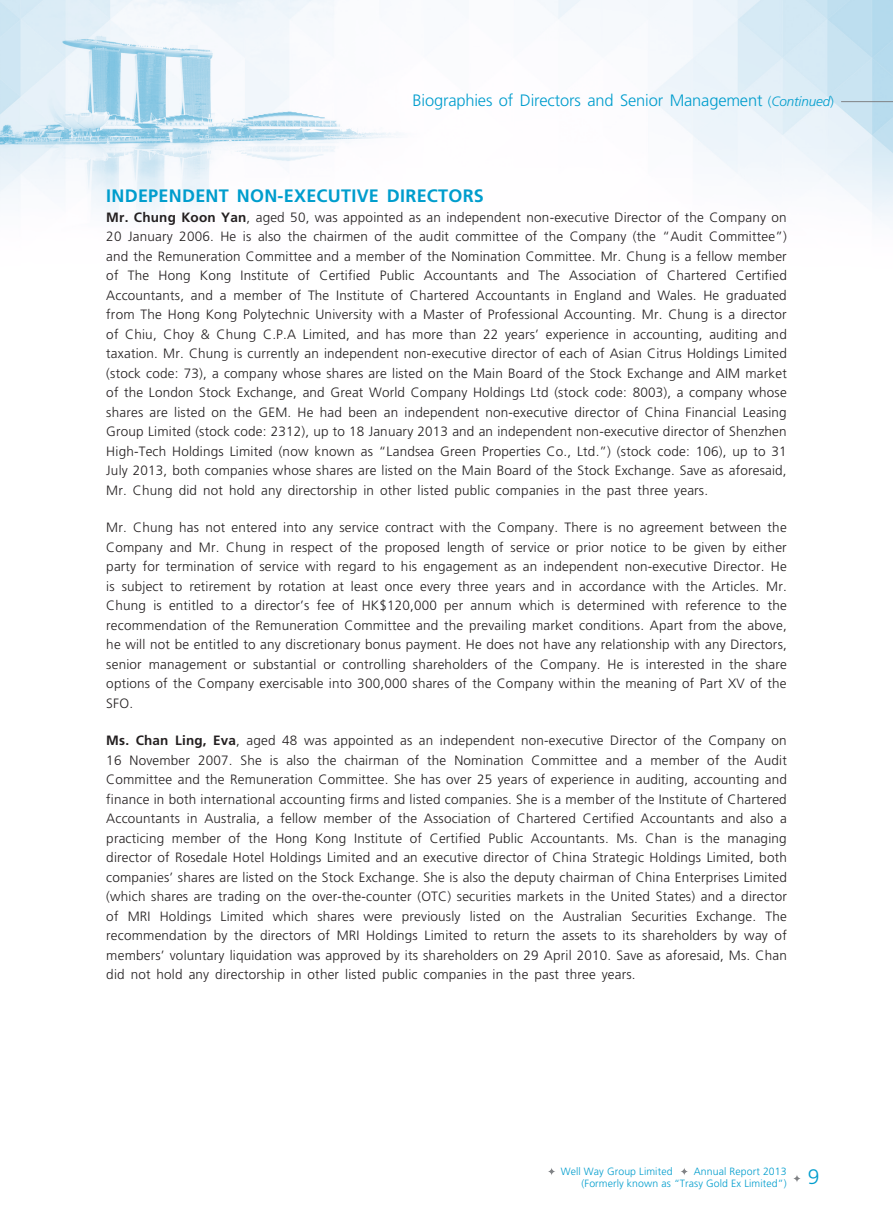
<style>
.page{position:relative;width:893px;height:1212px;background:#fff}
.page>*{position:absolute;margin:0;border:0;box-sizing:border-box;transform-origin:0 0}
.t1{font:300 21px "Frutiger LT Std";color:#009dcd}
._03_H1{font:700 18px "Frutiger LT Std";letter-spacing:.015em;color:#009dcd}
.t2{font:300 16.5px "Frutiger LT Std";letter-spacing:-.01em;color:#009dcd}
._01_Body_Text{font:300 13.5px/19.5px "Frutiger LT Std";letter-spacing:.015em;color:#231f20;text-align:justify}
.t3{font:300 10.5px/12px "Frutiger LT Std";letter-spacing:.01em;color:#009dcd;text-align:right}
.s1{font-size:13.5px}
.s2{font-style:italic;font-size:13.5px}
.s3{font-weight:700}
</style>
<div class="page">
<img style="left:0;top:0;width:893px;height:221px">
<hr style="left:841px;top:101px;width:52px;height:1px;background:#808285">
<svg style="left:793px;top:1174px;width:8px;height:9px"></svg>
<svg style="left:547px;top:1167px;width:9px;height:8px"></svg>
<svg style="left:680px;top:1167px;width:8px;height:8px"></svg>
<p class="t2" style="left:413px;top:91px;width:423px">Biographies of Directors and Senior Management <span class="s1">(</span><span class="s2">Continued</span><span class="s1">)</span></p>
<p class="_03_H1" style="left:106px;top:185px;width:379px">INDEPENDENT NON-EXECUTIVE DIRECTORS</p>
<p class="_01_Body_Text" style="left:106px;top:207px;width:682px"><span class="s3">Mr. Chung Koon Yan</span>, aged 50, was appointed as an independent non-executive Director of the Company on 20 January 2006. He is also the chairmen of the audit committee of the Company (the “Audit Committee”) and the Remuneration Committee and a member of the Nomination Committee. Mr. Chung is a fellow member of The Hong Kong Institute of Certified Public Accountants and The Association of Chartered Certified Accountants, and a member of The Institute of Chartered Accountants in England and Wales. He graduated from The Hong Kong Polytechnic University with a Master of Professional Accounting. Mr. Chung is a director of Chiu, Choy &amp; Chung C.P.A Limited, and has more than 22 years’ experience in accounting, auditing and taxation. Mr. Chung is currently an independent non-executive director of each of Asian Citrus Holdings Limited (stock code: 73), a company whose shares are listed on the Main Board of the Stock Exchange and AIM market of the London Stock Exchange, and Great World Company Holdings Ltd (stock code: 8003), a company whose shares are listed on the GEM. He had been an independent non-executive director of China Financial Leasing Group Limited (stock code: 2312), up to 18 January 2013 and an independent non-executive director of Shenzhen High-Tech Holdings Limited (now known as “Landsea Green Properties Co., Ltd.”) (stock code: 106), up to 31<br>July 2013, both companies whose shares are listed on the Main Board of the Stock Exchange. Save as aforesaid, Mr. Chung did not hold any directorship in other listed public companies in the past three years.</p>
<p class="_01_Body_Text" style="left:106px;top:518px;width:682px">Mr. Chung has not entered into any service contract with the Company. There is no agreement between the Company and Mr. Chung in respect of the proposed length of service or prior notice to be given by either party for termination of service with regard to his engagement as an independent non-executive Director. He is subject to retirement by rotation at least once every three years and in accordance with the Articles. Mr.<br>Chung is entitled to a director’s fee of HK$120,000 per annum which is determined with reference to the recommendation of the Remuneration Committee and the prevailing market conditions. Apart from the above, he will not be entitled to any discretionary bonus payment. He does not have any relationship with any Directors, senior management or substantial or controlling shareholders of the Company. He is interested in the share options of the Company exercisable into 300,000 shares of the Company within the meaning of Part XV of the SFO.</p>
<p class="_01_Body_Text" style="left:106px;top:731px;width:682px"><span class="s3">Ms. Chan Ling, Eva</span>, aged 48 was appointed as an independent non-executive Director of the Company on 16 November 2007. She is also the chairman of the Nomination Committee and a member of the Audit Committee and the Remuneration Committee. She has over 25 years of experience in auditing, accounting and finance in both international accounting firms and listed companies. She is a member of the Institute of Chartered Accountants in Australia, a fellow member of the Association of Chartered Certified Accountants and also a practicing member of the Hong Kong Institute of Certified Public Accountants. Ms. Chan is the managing director of Rosedale Hotel Holdings Limited and an executive director of China Strategic Holdings Limited, both companies’ shares are listed on the Stock Exchange. She is also the deputy chairman of China Enterprises Limited (which shares are trading on the over-the-counter (OTC) securities markets in the United States) and a director of MRI Holdings Limited which shares were previously listed on the Australian Securities Exchange. The recommendation by the directors of MRI Holdings Limited to return the assets to its shareholders by way of members’ voluntary liquidation was approved by its shareholders on 29 April 2010. Save as aforesaid, Ms. Chan did not hold any directorship in other listed public companies in the past three years.</p>
<p class="t3" style="left:561px;top:1165px;width:113px">Well Way Group Limited</p>
<p class="t3" style="left:582px;top:1165px;width:207px">Annual Report 2013<br>(Formerly known as “Trasy Gold Ex Limited”)</p>
<p class="t1" style="left:808px;top:1165px;width:13px">9</p>
</div>
